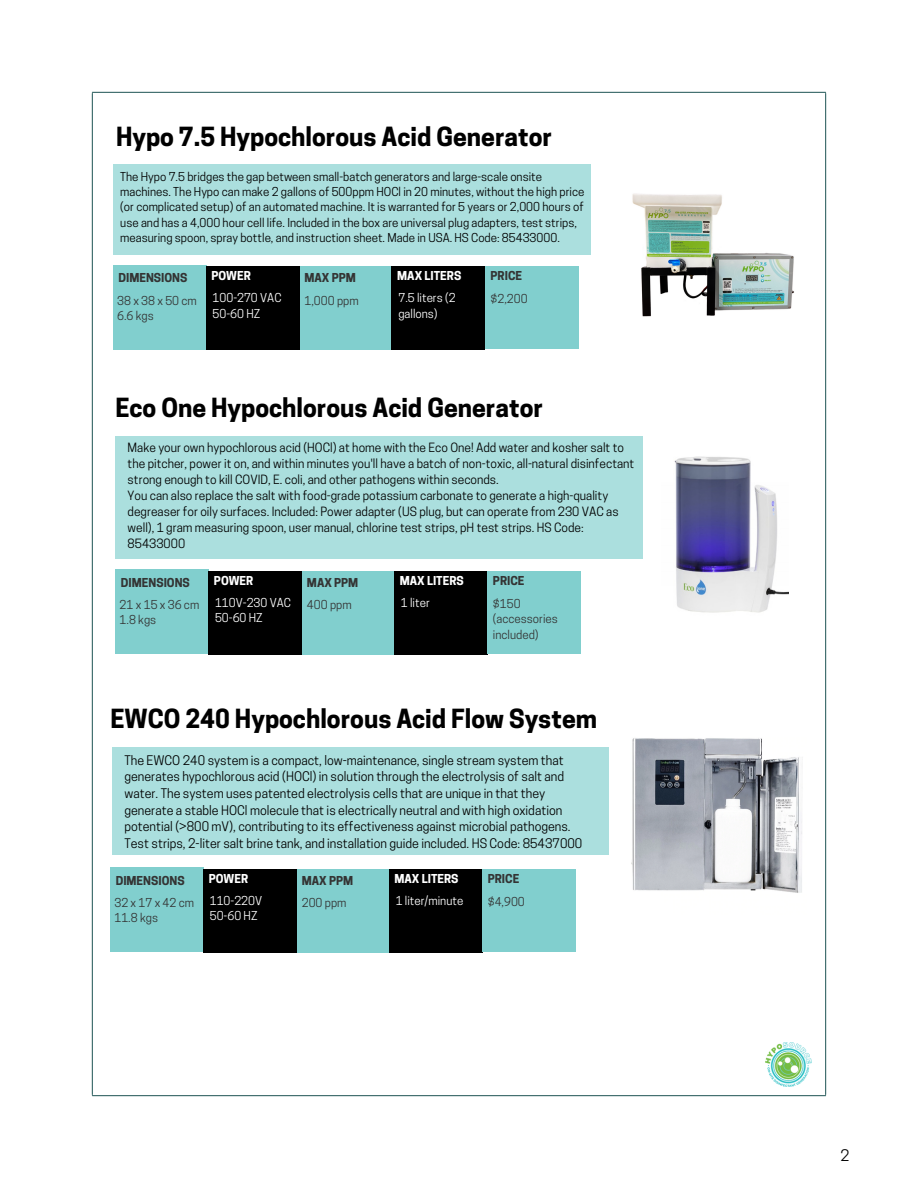
<style>
.page{position:relative;width:918px;height:1188px;background:#fff}
.page>*{position:absolute;margin:0;border:0;box-sizing:border-box;transform-origin:0 0}
.t1{font:700 24.75px "Cooper Hewitt";color:#000}
.t2{font:15px "Cooper Hewitt";color:#000}
.t3{font:12.45px/16.6px "Cooper Hewitt";color:#000}
.t4{font:12px/16px "Cooper Hewitt";color:#000}
.t5{font:11.55px/15.5px "Cooper Hewitt";color:#000}
.t6{font:11.55px/15.5px "Cooper Hewitt";color:#fff}
.t7{font:11.55px/15.5px "Cooper Hewitt";color:#343434}
.t8{font:700 11.55px "Cooper Hewitt";color:#343434}
.t9{font:700 11.55px "Cooper Hewitt";color:#fff}
.t10{font:11.55px "Cooper Hewitt";letter-spacing:.2em;color:#343434}
</style>
<div class="page">
<div style="left:115px;top:436px;width:528px;height:122px;background:#abdfde"></div>
<img style="left:674px;top:456px;width:114px;height:157px">
<div style="left:113px;top:165px;width:477px;height:90px;background:#abdfde"></div>
<img style="left:766px;top:1042px;width:46px;height:44px">
<hr style="left:92px;top:1095px;width:734px;height:1px;background:#366666">
<hr style="left:92px;top:92px;width:734px;height:1px;background:#366666">
<hr style="left:92px;top:93px;width:1px;height:1002px;background:#366666">
<hr style="left:825px;top:93px;width:1px;height:1002px;background:#366666">
<img style="left:632px;top:193px;width:162px;height:124px">
<div style="left:116px;top:570px;width:93px;height:84px;background:#81cfce"></div>
<div style="left:301px;top:571px;width:93px;height:83px;background:#81cfce"></div>
<div style="left:209px;top:571px;width:93px;height:83px;background:#000"></div>
<div style="left:394px;top:571px;width:93px;height:83px;background:#000"></div>
<div style="left:487px;top:571px;width:94px;height:83px;background:#81cfce"></div>
<div style="left:113px;top:265px;width:93px;height:85px;background:#81cfce"></div>
<div style="left:298px;top:266px;width:94px;height:84px;background:#81cfce"></div>
<div style="left:206px;top:266px;width:94px;height:84px;background:#000"></div>
<div style="left:392px;top:266px;width:93px;height:84px;background:#000"></div>
<div style="left:485px;top:266px;width:93px;height:83px;background:#81cfce"></div>
<div style="left:112px;top:747px;width:496px;height:108px;background:#abdfde"></div>
<img style="left:631px;top:738px;width:171px;height:155px">
<div style="left:110px;top:868px;width:93px;height:84px;background:#81cfce"></div>
<div style="left:296px;top:869px;width:93px;height:83px;background:#81cfce"></div>
<div style="left:204px;top:869px;width:93px;height:83px;background:#000"></div>
<div style="left:389px;top:869px;width:93px;height:83px;background:#000"></div>
<div style="left:482px;top:869px;width:93px;height:83px;background:#81cfce"></div>
<p class="t1" style="left:116px;top:127px;width:438px">Hypo 7.5 Hypochlorous Acid Generator</p>
<p class="t5" style="left:120px;top:170px;width:466px">The Hypo 7.5 bridges the gap between small-batch generators and large-scale onsite machines. The Hypo can make 2 gallons of 500ppm HOCl in 20 minutes, without the high price (or complicated setup) of an automated machine. It is warranted for 5 years or 2,000 hours of use and has a 4,000 hour cell life. Included in the box are universal plug adapters, test strips, measuring spoon, spray bottle, and instruction sheet. Made in USA. HS Code: 85433000.</p>
<p class="t8" style="left:118px;top:274px;width:70px">DIMENSIONS</p>
<p class="t9" style="left:212px;top:272px;width:41px">POWER</p>
<p class="t8" style="left:305px;top:274px;width:53px">MAX PPM</p>
<p class="t9" style="left:397px;top:272px;width:66px">MAX LITERS</p>
<p class="t8" style="left:491px;top:272px;width:33px">PRICE</p>
<p class="t10" style="left:117px;top:296px;width:81px">38x38x50cm</p>
<p class="t7" style="left:117px;top:309px;width:38px">6.6 kgs</p>
<p class="t6" style="left:398px;top:292px;width:59px">7.5 liters (2 gallons)</p>
<p class="t6" style="left:213px;top:292px;width:70px">100-270 VAC</p>
<p class="t7" style="left:305px;top:294px;width:56px">1,000 ppm</p>
<p class="t7" style="left:491px;top:293px;width:39px">$2,200</p>
<p class="t6" style="left:213px;top:307px;width:49px">50-60 HZ</p>
<p class="t1" style="left:115px;top:399px;width:429px">Eco One Hypochlorous Acid Generator</p>
<p class="t4" style="left:128px;top:441px;width:508px">Make your own hypochlorous acid (HOCl) at home with the Eco One! Add water and kosher salt to the pitcher, power it on, and within minutes you'll have a batch of non-toxic, all-natural disinfectant strong enough to kill COVID, E. coli, and other pathogens within seconds.</p>
<p class="t4" style="left:128px;top:489px;width:493px">You can also replace the salt with food-grade potassium carbonate to generate a high-quality degreaser for oily surfaces. Included: Power adapter (US plug, but can operate from 230 VAC as well), 1 gram measuring spoon, user manual, chlorine test strips, pH test strips. HS Code:<br>85433000</p>
<p class="t8" style="left:121px;top:578px;width:70px">DIMENSIONS</p>
<p class="t9" style="left:214px;top:576px;width:41px">POWER</p>
<p class="t8" style="left:307px;top:578px;width:53px">MAX PPM</p>
<p class="t9" style="left:400px;top:576px;width:66px">MAX LITERS</p>
<p class="t8" style="left:493px;top:576px;width:33px">PRICE</p>
<p class="t10" style="left:120px;top:600px;width:81px">21x15x36cm</p>
<p class="t7" style="left:120px;top:614px;width:38px">1.8 kgs</p>
<p class="t6" style="left:401px;top:596px;width:30px">1 liter</p>
<p class="t6" style="left:215px;top:596px;width:77px">110V-230 VAC</p>
<p class="t6" style="left:215px;top:611px;width:49px">50-60 HZ</p>
<p class="t7" style="left:307px;top:598px;width:46px">400 ppm</p>
<p class="t7" style="left:493px;top:597px;width:66px">$150 (accessories included)</p>
<p class="t1" style="left:110px;top:710px;width:488px">EWCO 240 Hypochlorous Acid Flow System</p>
<p class="t3" style="left:124px;top:753px;width:460px">The EWCO 240 system is a compact, low-maintenance, single stream system that generates hypochlorous acid (HOCl) in solution through the electrolysis of salt and water. The system uses patented electrolysis cells that are unique in that they generate a stable HOCl molecule that is electrically neutral and with high oxidation potential (&gt;800 mV), contributing to its effectiveness against microbial pathogens.<br>Test strips, 2-liter salt brine tank, and installation guide included. HS Code: 85437000</p>
<p class="t8" style="left:116px;top:876px;width:70px">DIMENSIONS</p>
<p class="t9" style="left:209px;top:874px;width:41px">POWER</p>
<p class="t8" style="left:302px;top:876px;width:53px">MAX PPM</p>
<p class="t9" style="left:395px;top:874px;width:66px">MAX LITERS</p>
<p class="t8" style="left:488px;top:874px;width:33px">PRICE</p>
<p class="t10" style="left:114px;top:898px;width:81px">32x17x42cm</p>
<p class="t7" style="left:114px;top:912px;width:45px">11.8 kgs</p>
<p class="t6" style="left:396px;top:894px;width:69px">1 liter/minute</p>
<p class="t6" style="left:210px;top:894px;width:54px">110-220V</p>
<p class="t7" style="left:302px;top:896px;width:46px">200 ppm</p>
<p class="t7" style="left:488px;top:895px;width:39px">$4,900</p>
<p class="t6" style="left:210px;top:910px;width:49px">50-60 HZ</p>
<p class="t2" style="left:840px;top:1150px;width:10px">2</p>
</div>
